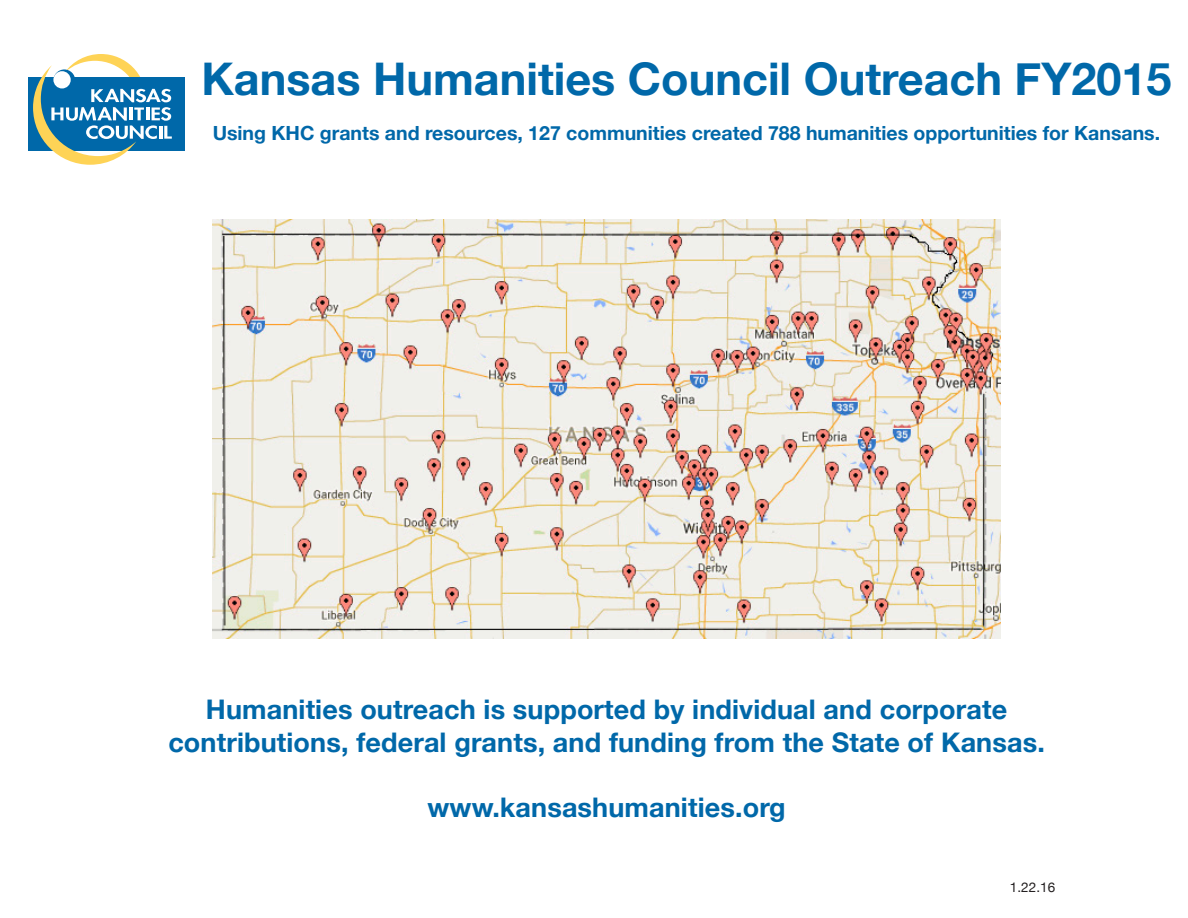
<style>
.page{position:relative;width:1188px;height:918px;background:#fff}
.page>*{position:absolute;margin:0;border:0;box-sizing:border-box;transform-origin:0 0}
.t1{font:700 45px "Helvetica Neue";color:#0068a9}
.t2{font:700 27px/32.4px "Helvetica Neue";letter-spacing:.005em;color:#0068a9;text-align:center}
.t3{font:700 19.5px "Helvetica Neue";color:#0068a9}
.t4{font:13.5px "Helvetica Neue";color:#231f20}
</style>
<div class="page">
<div style="left:28px;top:77px;width:157px;height:74px;background:#0068a9"></div>
<svg style="left:33px;top:54px;width:139px;height:111px"></svg>
<svg style="left:53px;top:69px;width:22px;height:22px"></svg>
<div style="left:53px;top:71px;width:18px;height:17px;background:#fff;border-radius:50%"></div>
<img style="left:213px;top:220px;width:787px;height:418px">
<p class="t1" style="left:201px;top:44px;width:972px">Kansas Humanities Council Outreach FY2015</p>
<p class="t3" style="left:213px;top:118px;width:949px">Using KHC grants and resources, 127 communities created 788 humanities opportunities for Kansans.</p>
<p class="t2" style="left:168px;top:694px;width:878px">Humanities outreach is supported by individual and corporate contributions, federal grants, and funding from the State of Kansas.</p>
<p class="t2" style="left:427px;top:791px;width:360px">www.kansashumanities.org</p>
<p class="t4" style="left:1010px;top:878px;width:47px">1.22.16</p>
</div>
